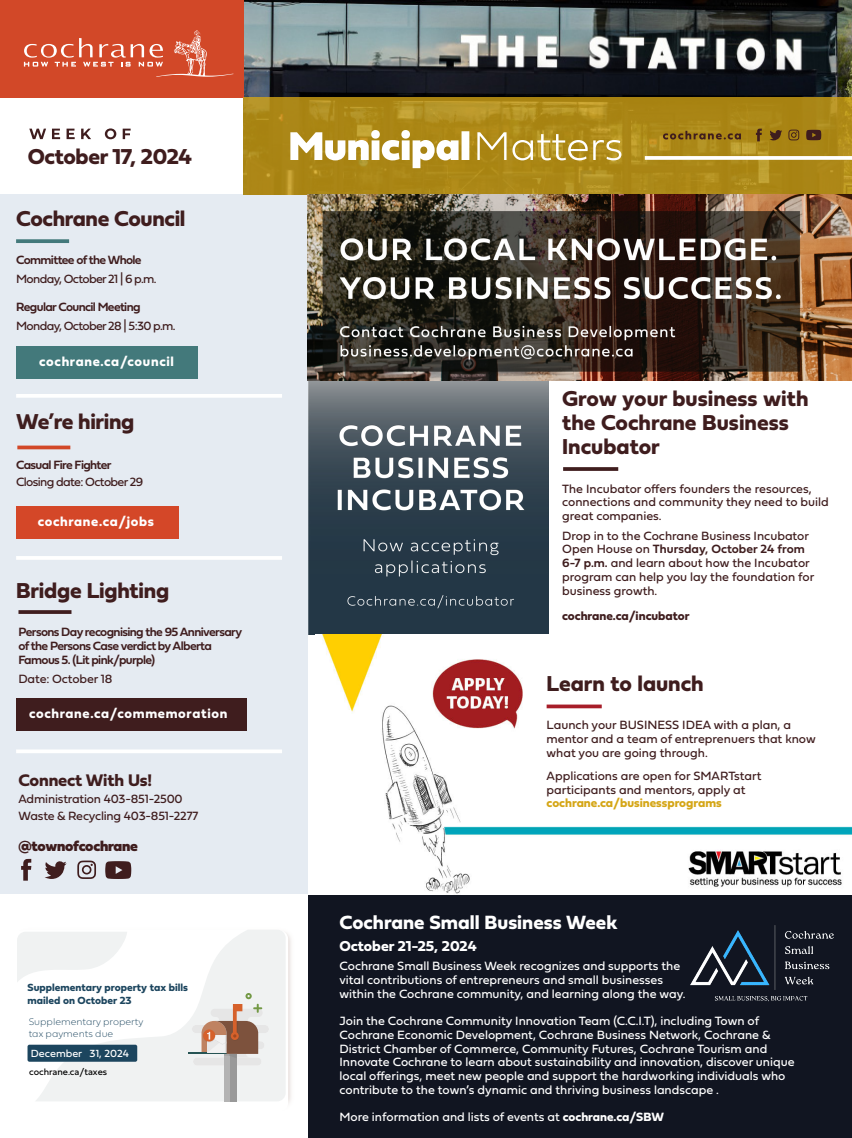
<style>
.page{position:relative;width:852px;height:1138px;background:#fff}
.page>*{position:absolute;margin:0;border:0;box-sizing:border-box;transform-origin:0 0}
.H1_Bold{font:22.5px/23.8px "Fieldwork Geo Bold";letter-spacing:-.01em;color:#3f1d1e}
.Paragraph_Style__8_5pt{font:20px "Fieldwork Geo Bold";color:#fff}
.t1{font:17.5px "Fieldwork Geo Bold";letter-spacing:-.01em;color:#3f1d1e}
.Paragraph_Style__8_5pt-2{font:15px "Fieldwork Geo Bold";color:#fff}
.t2{font:15px "Fieldwork Geo Black";letter-spacing:-.015em;color:#3f1d1e}
.t3{font:13.75px "Fieldwork Geo Bold";letter-spacing:.05em;color:#fff}
.Paragraph_Style__8_5pt-3{font:12.5px/13.8px "Fieldwork Geo Regular";color:#fff}
.t4{font:12.5px/13.8px "Fieldwork Geo Regular";color:#3f1d1e}
.t5{font:12.5px/13.8px "Fieldwork Geo Demibold";letter-spacing:-.05em;color:#3f1d1e}
.t6{font:12.5px "Fieldwork Geo Regular";letter-spacing:-.05em;color:#3f1d1e}
.t7{font:12.5px "Fieldwork Geo Bold";color:#3f1d1e}
.t8{font:10.75px/13px "Fieldwork Geo Bold";color:#1c455e}
.t9{font:10.75px "Fieldwork Geo Regular";color:#fff}
.t10{font:9.88px/11.9px "Fieldwork Geo Hair";color:#1c455e}
.t11{font:9.5px "Fieldwork Hum";color:#000}
.s1{font-family:"Fieldwork Geo Demibold"}
.s2{font-family:"Fieldwork Geo Bold";color:#d5a616}
.s3{font-family:"Fieldwork Geo Bold"}
</style>
<div class="page">
<img style="left:308px;top:381px;width:239px;height:254px">
<img style="left:322px;top:635px;width:529px;height:261px">
<div style="left:523px;top:659px;width:307px;height:162px;background:#fff"></div>
<div style="left:530px;top:849px;width:307px;height:47px;background:#fff"></div>
<img style="left:684px;top:835px;width:167px;height:61px">
<div style="left:1px;top:195px;width:307px;height:943px;background:#e5ebf2"></div>
<img style="left:243px;top:0;width:608px;height:98px">
<svg style="left:29px;top:128px;width:101px;height:11px"></svg>
<div style="left:0;top:0;width:243px;height:97px;background:#d24828"></div>
<svg style="left:243px;top:98px;width:608px;height:97px;background:#ac8918"></svg>
<svg style="left:290px;top:130px;width:331px;height:38px"></svg>
<svg style="left:644px;top:156px;width:207px;height:4px"></svg>
<svg style="left:662px;top:131px;width:78px;height:8px"></svg>
<svg style="left:788px;top:130px;width:10px;height:10px"></svg>
<svg style="left:769px;top:130px;width:12px;height:10px"></svg>
<svg style="left:755px;top:129px;width:6px;height:12px"></svg>
<svg style="left:805px;top:130px;width:15px;height:10px"></svg>
<svg style="left:24px;top:30px;width:209px;height:47px"></svg>
<div style="left:16px;top:346px;width:181px;height:32px;background:#43797b"></div>
<svg style="left:16px;top:239px;width:53px;height:4px"></svg>
<hr style="left:16px;top:556px;width:266px;height:4px;background:#fff">
<svg style="left:16px;top:749px;width:266px;height:4px"></svg>
<div style="left:16px;top:506px;width:163px;height:32px;background:#d44728"></div>
<hr style="left:17px;top:446px;width:53px;height:3px;background:#d24828">
<svg style="left:563px;top:467px;width:55px;height:4px"></svg>
<svg style="left:546px;top:704px;width:55px;height:4px"></svg>
<hr style="left:16px;top:394px;width:266px;height:4px;background:#fff">
<svg style="left:77px;top:860px;width:19px;height:19px"></svg>
<svg style="left:45px;top:861px;width:22px;height:18px"></svg>
<svg style="left:21px;top:859px;width:10px;height:21px"></svg>
<svg style="left:105px;top:861px;width:26px;height:18px"></svg>
<div style="left:16px;top:698px;width:230px;height:32px;background:#3f1d1e"></div>
<svg style="left:18px;top:610px;width:53px;height:4px"></svg>
<img style="left:308px;top:194px;width:543px;height:186px">
<div style="left:0;top:894px;width:323px;height:244px;background:#fff"></div>
<svg style="left:17px;top:932px;width:18px;height:50px"></svg>
<svg style="left:35px;top:930px;width:250px;height:171px;fill:#f0f2f2"></svg>
<div style="left:27px;top:1045px;width:110px;height:17px;background:#1c455e;border-radius:2px"></div>
<div style="left:192px;top:1025px;width:77px;height:8px;background:#e6e6e6;border-radius:4px"></div>
<div style="left:202px;top:1041px;width:62px;height:8px;background:#e6e6e6;border-radius:4px"></div>
<div style="left:193px;top:1057px;width:68px;height:8px;background:#e6e6e6;border-radius:4px"></div>
<hr style="left:188px;top:1052px;width:38px;height:2px;background:#265454">
<div style="left:229px;top:1054px;width:7px;height:47px;background:#999"></div>
<div style="left:224px;top:1054px;width:5px;height:47px;background:#b3b3b3"></div>
<svg style="left:201px;top:993px;width:61px;height:65px"></svg>
<div style="left:308px;top:896px;width:543px;height:242px;background:#111521"></div>
<img style="left:690px;top:925px;width:144px;height:77px">
<p class="H1_Bold" style="left:28px;top:144px;width:166px">October 17, 2024</p>
<p class="H1_Bold" style="left:16px;top:205px;width:171px">Cochrane Council</p>
<p class="t5" style="left:16px;top:252px;width:127px">Committee of the Whole</p>
<p class="t6" style="left:16px;top:269px;width:142px">Monday, October 21 | 6 p.m.</p>
<p class="t5" style="left:16px;top:299px;width:126px">Regular Council Meeting</p>
<p class="t6" style="left:16px;top:316px;width:161px">Monday, October 28 | 5:30 p.m.</p>
<p class="t3" style="left:39px;top:351px;width:136px">cochrane.ca/council</p>
<p class="H1_Bold" style="left:16px;top:408px;width:120px">We’re hiring</p>
<p class="t5" style="left:16px;top:458px;width:97px">Casual Fire Fighter</p>
<p class="t6" style="left:16px;top:471px;width:129px">Closing date: October 29</p>
<p class="t3" style="left:38px;top:511px;width:118px">cochrane.ca/jobs</p>
<p class="H1_Bold" style="left:16px;top:578px;width:154px">Bridge Lighting</p>
<p class="t5" style="left:18px;top:624px;width:225px">Persons Day recognising the 95 Anniversary of the Persons Case verdict by Alberta<br>Famous 5. (Lit pink/purple)</p>
<p class="t4" style="left:18px;top:671px;width:95px">Date: October 18</p>
<p class="t3" style="left:29px;top:703px;width:200px">cochrane.ca/commemoration</p>
<p class="t1" style="left:18px;top:766px;width:135px">Connect With Us!</p>
<p class="t4" style="left:18px;top:789px;width:181px;line-height:16.9px">Administration 403-851-2500<br>Waste &amp; Recycling 403-851-2277</p>
<p class="t2" style="left:18px;top:832px;width:121px">@townofcochrane</p>
<p class="t8" style="left:27px;top:980px;width:162px">Supplementary property tax bills mailed on October 23</p>
<p class="t10" style="left:29px;top:1015px;width:116px">Supplementary property tax payments due</p>
<p class="t9" style="left:31px;top:1044px;width:100px">December 31, 2024</p>
<p class="t11" style="left:29px;top:1065px;width:79px">cochrane.ca/taxes</p>
<p class="H1_Bold" style="left:562px;top:386px;width:248px">Grow your business with the Cochrane Business<br>Incubator</p>
<p class="t4" style="left:562px;top:481px;width:268px">The Incubator offers founders the resources, connections and community they need to build great companies.</p>
<p class="t4" style="left:562px;top:528px;width:253px">Drop in to the Cochrane Business Incubator Open House on <span class="s1">Thursday, October 24 from 6-7 p.m.</span> and learn about how the Incubator program can help you lay the foundation for business growth.</p>
<p class="t7" style="left:562px;top:605px;width:129px">cochrane.ca/incubator</p>
<p class="H1_Bold" style="left:546px;top:670px;width:158px">Learn to launch</p>
<p class="t4" style="left:546px;top:718px;width:270px">Launch your BUSINESS IDEA with a plan, a mentor and a team of entreprenuers that know what you are going through.</p>
<p class="t4" style="left:546px;top:768px;width:216px">Applications are open for SMARTstart participants and mentors, apply at <span class="s2">cochrane.ca/businessprograms</span></p>
<p class="Paragraph_Style__8_5pt" style="left:339px;top:906px;width:279px">Cochrane Small Business Week</p>
<p class="Paragraph_Style__8_5pt-2" style="left:339px;top:934px;width:139px">October 21-25, 2024</p>
<p class="Paragraph_Style__8_5pt-3" style="left:339px;top:958px;width:347px">Cochrane Small Business Week recognizes and supports the vital contributions of entrepreneurs and small businesses within the Cochrane community, and learning along the way.</p>
<p class="Paragraph_Style__8_5pt-3" style="left:339px;top:1013px;width:456px">Join the Cochrane Community Innovation Team (C.C.I.T), including Town of Cochrane Economic Development, Cochrane Business Network, Cochrane &amp; District Chamber of Commerce, Community Futures, Cochrane Tourism and Innovate Cochrane to learn about sustainability and innovation, discover unique local offerings, meet new people and support the hardworking individuals who contribute to the town’s dynamic and thriving business landscape .</p>
<p class="Paragraph_Style__8_5pt-3" style="left:339px;top:1110px;width:326px">More information and lists of events at <span class="s3">cochrane.ca/SBW</span></p>
</div>
